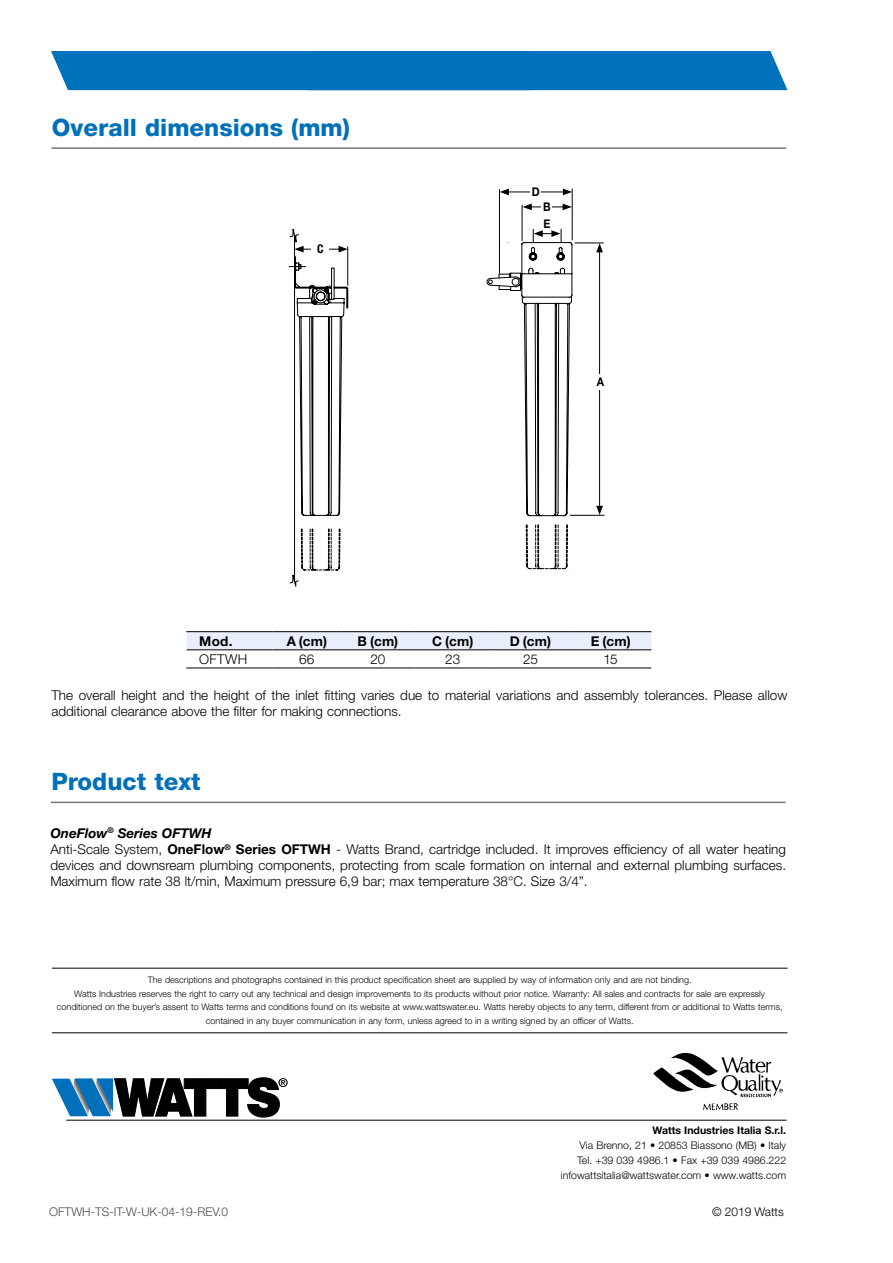
<style>
.page{position:relative;width:893px;height:1263px;background:#fff}
.page>*{position:absolute;margin:0;border:0;box-sizing:border-box;transform-origin:0 0}
.t1{font:800 24px "Helvetica Neue LT Std";color:#0070ba}
.t2{font:300 13.5px/16.2px "Helvetica Neue LT Std";color:#000}
.t3{font:700 13.5px "Helvetica Neue LT Std";letter-spacing:.02em;color:#000}
.t4{font:300 12px "Helvetica Neue LT Std";color:#4a4a49}
.t5{font:300 12px "Helvetica Neue LT Std";color:#000}
.t6{font:700 12px/17.9px "Helvetica Neue LT Std";color:#000;scale:.9 1}
.t7{font:700 condensed 12px "Helvetica Neue LT Std";color:#000}
.t8{font:300 10.5px/15px "Helvetica Neue LT Std";color:#000;text-align:right}
.t9{font:700 10.5px "Helvetica Neue LT Std";color:#000}
.t10{font:300 9px/13.5px "Helvetica Neue LT Std";color:#000;text-align:center}
.s1{font-weight:700;font-style:italic}
.s2{font-weight:700}
</style>
<div class="page">
<hr style="left:66px;top:1120px;width:721px;height:1px;background:#000">
<svg style="left:52px;top:1078px;width:236px;height:39px"></svg>
<hr style="left:52px;top:968px;width:735px;height:1px;background:#000">
<hr style="left:52px;top:1032px;width:735px;height:1px;background:#000">
<div style="left:51px;top:51px;width:736px;height:39px;background:#0072bb"></div>
<hr style="left:51px;top:147px;width:735px;height:2px;background:#797979">
<hr style="left:51px;top:802px;width:734px;height:1px;background:#797979">
<div style="left:187px;top:632px;width:464px;height:17px;background:#e9effa"></div>
<hr style="left:570px;top:631px;width:81px;height:1px;background:#000">
<hr style="left:187px;top:649px;width:85px;height:1px;background:#000">
<hr style="left:272px;top:649px;width:69px;height:1px;background:#000">
<hr style="left:341px;top:649px;width:73px;height:1px;background:#000">
<hr style="left:414px;top:649px;width:77px;height:1px;background:#000">
<hr style="left:491px;top:649px;width:79px;height:1px;background:#000">
<hr style="left:570px;top:649px;width:81px;height:1px;background:#000">
<hr style="left:186px;top:631px;width:86px;height:1px;background:#000">
<hr style="left:186px;top:668px;width:86px;height:1px;background:#000">
<hr style="left:272px;top:668px;width:69px;height:1px;background:#000">
<hr style="left:341px;top:668px;width:73px;height:1px;background:#000">
<hr style="left:414px;top:668px;width:77px;height:1px;background:#000">
<hr style="left:491px;top:668px;width:79px;height:1px;background:#000">
<hr style="left:570px;top:668px;width:81px;height:1px;background:#000">
<hr style="left:272px;top:631px;width:69px;height:1px;background:#000">
<hr style="left:341px;top:631px;width:73px;height:1px;background:#000">
<hr style="left:414px;top:631px;width:77px;height:1px;background:#000">
<hr style="left:491px;top:631px;width:79px;height:1px;background:#000">
<svg style="left:288px;top:228px;width:61px;height:359px"></svg>
<div style="left:312px;top:240px;width:17px;height:18px;background:#fff"></div>
<hr style="left:570px;top:515px;width:34px;height:1px;background:#000">
<svg style="left:487px;top:188px;width:116px;height:381px"></svg>
<div style="left:531px;top:187px;width:10px;height:11px;background:#fff"></div>
<div style="left:542px;top:201px;width:10px;height:11px;background:#fff"></div>
<div style="left:542px;top:219px;width:10px;height:11px;background:#fff"></div>
<div style="left:595px;top:374px;width:11px;height:15px;background:#fff"></div>
<img style="left:653px;top:1053px;width:130px;height:58px">
<h1 class="t1" style="left:52px;top:113px;width:299px">Overall dimensions (mm)</h1>
<h3 class="t7" style="left:317px;top:242px;width:8px">C</h3>
<h3 class="t6" style="left:532px;top:183px;width:10px">D</h3>
<h3 class="t6" style="left:543px;top:197px;width:10px">B<br>E</h3>
<h3 class="t6" style="left:597px;top:373px;width:10px">A</h3>
<h2 class="t3" style="left:199px;top:632px;width:35px">Mod.</h2>
<h2 class="t3" style="left:287px;top:632px;width:42px">A (cm)</h2>
<h2 class="t3" style="left:358px;top:632px;width:42px">B (cm)</h2>
<h2 class="t3" style="left:432px;top:632px;width:43px">C (cm)</h2>
<h2 class="t3" style="left:510px;top:632px;width:43px">D (cm)</h2>
<h2 class="t3" style="left:591px;top:632px;width:41px">E (cm)</h2>
<h2 class="t2" style="left:199px;top:650px;width:49px">OFTWH</h2>
<h2 class="t2" style="left:299px;top:650px;width:17px">66</h2>
<h2 class="t2" style="left:370px;top:650px;width:16px">20</h2>
<h2 class="t2" style="left:445px;top:650px;width:16px">23</h2>
<h2 class="t2" style="left:523px;top:650px;width:16px">25</h2>
<h2 class="t2" style="left:604px;top:650px;width:16px">15</h2>
<h2 class="t2" style="left:51px;top:687px;width:738px">The overall height and the height of the inlet fitting varies due to material variations and assembly tolerances. Please allow additional clearance above the filter for making connections.</h2>
<h1 class="t1" style="left:51px;top:767px;width:151px">Product text</h1>
<p class="t2" style="left:50px;top:824px;width:737px"><span class="s1">OneFlow</span><sup>®</sup> <span class="s1">Series OFTWH<br></span>Anti-Scale System, <span class="s2">OneFlow</span><sup>®</sup> <span class="s2">Series OFTWH</span> - Watts Brand, cartridge included. It improves efficiency of all water heating devices and downsream plumbing components, protecting from scale formation on internal and external plumbing surfaces.<br>Maximum flow rate 38 lt/min, Maximum pressure 6,9 bar; max temperature 38°C. Size 3/4”.</p>
<p class="t10" style="left:57px;top:973px;width:727px">The descriptions and photographs contained in this product specification sheet are supplied by way of information only and are not binding.<br>Watts Industries reserves the right to carry out any technical and design improvements to its products without prior notice. Warranty: All sales and contracts for sale are expressly conditioned on the buyer’s assent to Watts terms and conditions found on its website at www.wattswater.eu. Watts hereby objects to any term, different from or additional to Watts terms, contained in any buyer communication in any form, unless agreed to in a writing signed by an officer of Watts.</p>
<h3 class="t4" style="left:49px;top:1204px;width:180px">OFTWH-TS-IT-W-UK-04-19-REV.0</h3>
<p class="t9" style="left:652px;top:1124px;width:135px">Watts Industries Italia S.r.l.</p>
<p class="t8" style="left:561px;top:1137px;width:227px">Via Brenno, 21 • 20853 Biassono (MB) • Italy<br>Tel. +39 039 4986.1 • Fax +39 039 4986.222 infowattsitalia@wattswater.com • www.watts.com</p>
<h3 class="t5" style="left:712px;top:1204px;width:73px">© 2019 Watts</h3>
</div>
